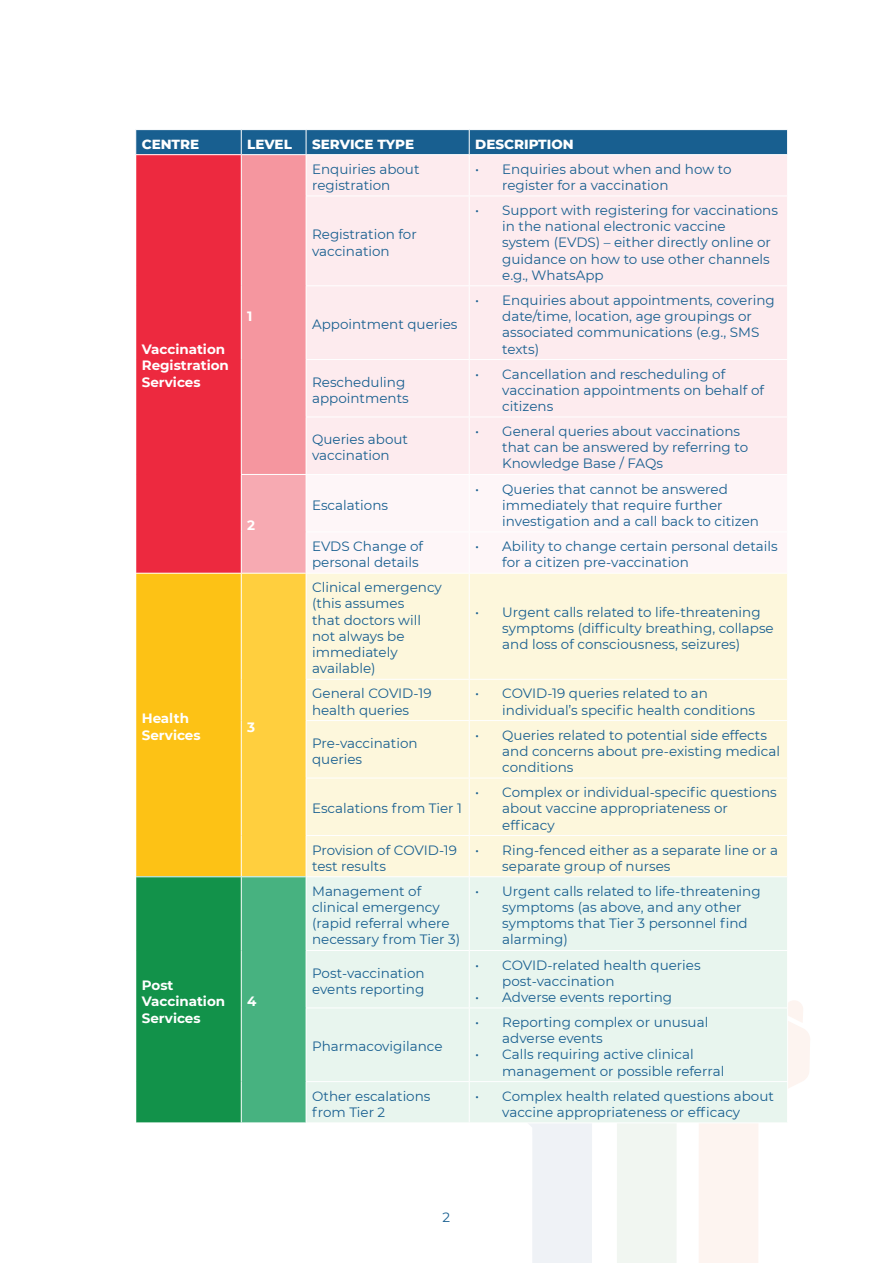
<style>
.page{position:relative;width:893px;height:1263px;background:#fff}
.page>*{position:absolute;margin:0;border:0;box-sizing:border-box;transform-origin:0 0}
.t1{font:13.5px/16.2px "Montserrat";color:#185f90}
.t2{font:700 13.5px/16.2px "Montserrat";color:#fff}
.t3{font:800 13.5px "Montserrat";color:#fff}
</style>
<div class="page">
<svg style="left:529px;top:1124px;width:147px;height:139px"></svg>
<svg style="left:699px;top:1000px;width:111px;height:263px"></svg>
<div style="left:136px;top:155px;width:105px;height:418px;background:#ed293f"></div>
<div style="left:241px;top:155px;width:65px;height:319px;background:#f5969f"></div>
<div style="left:307px;top:155px;width:480px;height:319px;background:#fdebee"></div>
<div style="left:241px;top:474px;width:65px;height:99px;background:#f7aab2"></div>
<div style="left:136px;top:573px;width:105px;height:304px;background:#fdc215"></div>
<div style="left:241px;top:573px;width:65px;height:304px;background:#ffcf3e"></div>
<div style="left:307px;top:574px;width:480px;height:302px;background:#fdf7dc"></div>
<div style="left:136px;top:877px;width:105px;height:246px;background:#12924a"></div>
<div style="left:241px;top:877px;width:65px;height:246px;background:#47b280"></div>
<div style="left:307px;top:877px;width:480px;height:245px;background:#e8f5ee"></div>
<div style="left:135px;top:130px;width:653px;height:24px;background:#185f90"></div>
<hr style="left:241px;top:155px;width:1px;height:41px;background:#fff">
<hr style="left:469px;top:155px;width:1px;height:41px;background:#fff">
<hr style="left:241px;top:196px;width:1px;height:90px;background:#fff">
<hr style="left:306px;top:196px;width:163px;height:1px;background:#fff">
<hr style="left:469px;top:196px;width:319px;height:1px;background:#fff">
<hr style="left:469px;top:196px;width:1px;height:89px;background:#fff">
<hr style="left:241px;top:286px;width:1px;height:73px;background:#fff">
<hr style="left:306px;top:285px;width:163px;height:1px;background:#fff">
<hr style="left:469px;top:285px;width:319px;height:1px;background:#fff">
<hr style="left:469px;top:286px;width:1px;height:73px;background:#fff">
<hr style="left:241px;top:359px;width:1px;height:58px;background:#fff">
<hr style="left:306px;top:359px;width:163px;height:1px;background:#fff">
<hr style="left:469px;top:359px;width:319px;height:1px;background:#fff">
<hr style="left:469px;top:360px;width:1px;height:57px;background:#fff">
<hr style="left:241px;top:417px;width:1px;height:57px;background:#fff">
<hr style="left:306px;top:417px;width:163px;height:1px;background:#fff">
<hr style="left:469px;top:417px;width:319px;height:1px;background:#fff">
<hr style="left:469px;top:417px;width:1px;height:57px;background:#fff">
<hr style="left:241px;top:474px;width:65px;height:1px;background:#fff">
<hr style="left:241px;top:475px;width:1px;height:57px;background:#fff">
<hr style="left:241px;top:532px;width:1px;height:41px;background:#fff">
<hr style="left:135px;top:573px;width:106px;height:1px;background:#fff">
<hr style="left:241px;top:573px;width:65px;height:1px;background:#fff">
<hr style="left:241px;top:574px;width:1px;height:105px;background:#fff">
<hr style="left:469px;top:574px;width:1px;height:105px;background:#fff">
<hr style="left:241px;top:679px;width:1px;height:41px;background:#fff">
<hr style="left:306px;top:679px;width:163px;height:1px;background:#fff">
<hr style="left:469px;top:679px;width:319px;height:1px;background:#fff">
<hr style="left:469px;top:680px;width:1px;height:40px;background:#fff">
<hr style="left:241px;top:720px;width:1px;height:58px;background:#fff">
<hr style="left:306px;top:720px;width:163px;height:1px;background:#fff">
<hr style="left:469px;top:720px;width:319px;height:1px;background:#fff">
<hr style="left:469px;top:721px;width:1px;height:57px;background:#fff">
<hr style="left:241px;top:778px;width:1px;height:57px;background:#fff">
<hr style="left:306px;top:778px;width:163px;height:1px;background:#fff">
<hr style="left:469px;top:778px;width:319px;height:1px;background:#fff">
<hr style="left:469px;top:778px;width:1px;height:57px;background:#fff">
<hr style="left:241px;top:835px;width:1px;height:41px;background:#fff">
<hr style="left:306px;top:835px;width:163px;height:1px;background:#fff">
<hr style="left:469px;top:835px;width:319px;height:1px;background:#fff">
<hr style="left:469px;top:836px;width:1px;height:40px;background:#fff">
<hr style="left:135px;top:876px;width:106px;height:1px;background:#fff">
<hr style="left:241px;top:876px;width:65px;height:1px;background:#fff">
<hr style="left:241px;top:877px;width:1px;height:73px;background:#fff">
<hr style="left:469px;top:877px;width:1px;height:73px;background:#fff">
<hr style="left:241px;top:950px;width:1px;height:58px;background:#fff">
<hr style="left:306px;top:950px;width:163px;height:1px;background:#fff">
<hr style="left:469px;top:950px;width:319px;height:1px;background:#fff">
<hr style="left:469px;top:951px;width:1px;height:56px;background:#fff">
<hr style="left:787px;top:951px;width:1px;height:56px;background:#fff">
<hr style="left:241px;top:1008px;width:1px;height:73px;background:#fff">
<hr style="left:306px;top:1007px;width:163px;height:1px;background:#fff">
<hr style="left:469px;top:1007px;width:319px;height:1px;background:#fff">
<hr style="left:469px;top:1008px;width:1px;height:73px;background:#fff">
<hr style="left:787px;top:1008px;width:1px;height:73px;background:#fff">
<hr style="left:241px;top:1081px;width:1px;height:41px;background:#fff">
<hr style="left:306px;top:1081px;width:163px;height:1px;background:#fff">
<hr style="left:469px;top:1081px;width:319px;height:1px;background:#fff">
<hr style="left:469px;top:1082px;width:1px;height:40px;background:#fff">
<hr style="left:787px;top:1082px;width:1px;height:40px;background:#fff">
<hr style="left:135px;top:1122px;width:106px;height:1px;background:#fff">
<hr style="left:241px;top:1122px;width:65px;height:1px;background:#fff">
<hr style="left:469px;top:1122px;width:319px;height:1px;background:#fff">
<p class="t3" style="left:142px;top:134px;width:59px">CENTRE</p>
<p class="t3" style="left:247px;top:134px;width:46px">LEVEL</p>
<p class="t3" style="left:312px;top:134px;width:104px">SERVICE TYPE</p>
<p class="t3" style="left:475px;top:134px;width:100px">DESCRIPTION</p>
<p class="t2" style="left:142px;top:341px;width:89px">Vaccination<br>Registration<br>Services</p>
<p class="t2" style="left:247px;top:308px;width:7px">1</p>
<p class="t2" style="left:247px;top:517px;width:9px">2</p>
<p class="t2" style="left:142px;top:710px;width:60px">Health<br>Services</p>
<p class="t2" style="left:247px;top:718px;width:9px">3</p>
<p class="t2" style="left:142px;top:976px;width:85px">Post<br>Vaccination<br>Services</p>
<p class="t2" style="left:247px;top:993px;width:11px">4</p>
<p class="t1" style="left:312px;top:160px;width:109px">Enquiries about registration</p>
<p class="t1" style="left:502px;top:160px;width:231px;text-indent:-27px">• Enquiries about when and how to register for a vaccination</p>
<p class="t1" style="left:312px;top:226px;width:106px">Registration for vaccination</p>
<p class="t1" style="left:502px;top:202px;width:277px;text-indent:-27px">• Support with registering for vaccinations in the national electronic vaccine<br>system (EVDS) – either directly online or guidance on how to use other channels e.g., WhatsApp</p>
<p class="t1" style="left:312px;top:316px;width:147px">Appointment queries</p>
<p class="t1" style="left:502px;top:291px;width:274px;text-indent:-27px">• Enquiries about appointments, covering date/time, location, age groupings or associated communications (e.g., SMS texts)</p>
<p class="t1" style="left:312px;top:373px;width:98px">Rescheduling appointments</p>
<p class="t1" style="left:502px;top:365px;width:263px;text-indent:-27px">• Cancellation and rescheduling of vaccination appointments on behalf of citizens</p>
<p class="t1" style="left:312px;top:431px;width:97px">Queries about vaccination</p>
<p class="t1" style="left:502px;top:423px;width:247px;text-indent:-27px">• General queries about vaccinations that can be answered by referring to<br>Knowledge Base / FAQs</p>
<p class="t1" style="left:312px;top:496px;width:78px">Escalations</p>
<p class="t1" style="left:502px;top:480px;width:258px;text-indent:-27px">• Queries that cannot be answered immediately that require further investigation and a call back to citizen</p>
<p class="t1" style="left:312px;top:538px;width:113px">EVDS Change of personal details</p>
<p class="t1" style="left:502px;top:538px;width:277px;text-indent:-27px">• Ability to change certain personal details for a citizen pre-vaccination</p>
<p class="t1" style="left:312px;top:579px;width:131px">Clinical emergency (this assumes<br>that doctors will not always be immediately available)</p>
<p class="t1" style="left:502px;top:603px;width:273px;text-indent:-27px">• Urgent calls related to life-threatening symptoms (difficulty breathing, collapse and loss of consciousness, seizures)</p>
<p class="t1" style="left:312px;top:685px;width:121px">General COVID-19 health queries</p>
<p class="t1" style="left:502px;top:685px;width:254px;text-indent:-27px">• COVID-19 queries related to an individual’s specific health conditions</p>
<p class="t1" style="left:312px;top:734px;width:107px">Pre-vaccination queries</p>
<p class="t1" style="left:502px;top:726px;width:279px;text-indent:-27px">• Queries related to potential side effects and concerns about pre-existing medical conditions</p>
<p class="t1" style="left:312px;top:800px;width:151px">Escalations from Tier 1</p>
<p class="t1" style="left:502px;top:784px;width:276px;text-indent:-27px">• Complex or individual-specific questions about vaccine appropriateness or efficacy</p>
<p class="t1" style="left:312px;top:841px;width:146px">Provision of COVID-19 test results</p>
<p class="t1" style="left:502px;top:841px;width:277px;text-indent:-27px">• Ring-fenced either as a separate line or a separate group of nurses</p>
<p class="t1" style="left:312px;top:882px;width:150px">Management of clinical emergency (rapid referral where necessary from Tier 3)</p>
<p class="t1" style="left:502px;top:882px;width:260px;text-indent:-27px">• Urgent calls related to life-threatening symptoms (as above, and any other symptoms that Tier 3 personnel find alarming)</p>
<p class="t1" style="left:312px;top:964px;width:114px">Post-vaccination events reporting</p>
<p class="t1" style="left:502px;top:956px;width:200px;text-indent:-27px">• COVID-related health queries post-vaccination</p>
<p class="t1" style="left:475px;top:988px;width:198px">• Adverse events reporting</p>
<p class="t1" style="left:312px;top:1038px;width:132px">Pharmacovigilance</p>
<p class="t1" style="left:502px;top:1014px;width:207px;text-indent:-27px">• Reporting complex or unusual adverse events</p>
<p class="t1" style="left:502px;top:1046px;width:224px;text-indent:-27px">• Calls requiring active clinical management or possible referral</p>
<p class="t1" style="left:312px;top:1087px;width:120px">Other escalations from Tier 2</p>
<p class="t1" style="left:475px;top:1087px;width:300px;text-align:center">• Complex health related questions about vaccine appropriateness or efficacy</p>
<p class="t1" style="left:443px;top:1209px;width:9px">2</p>
</div>
